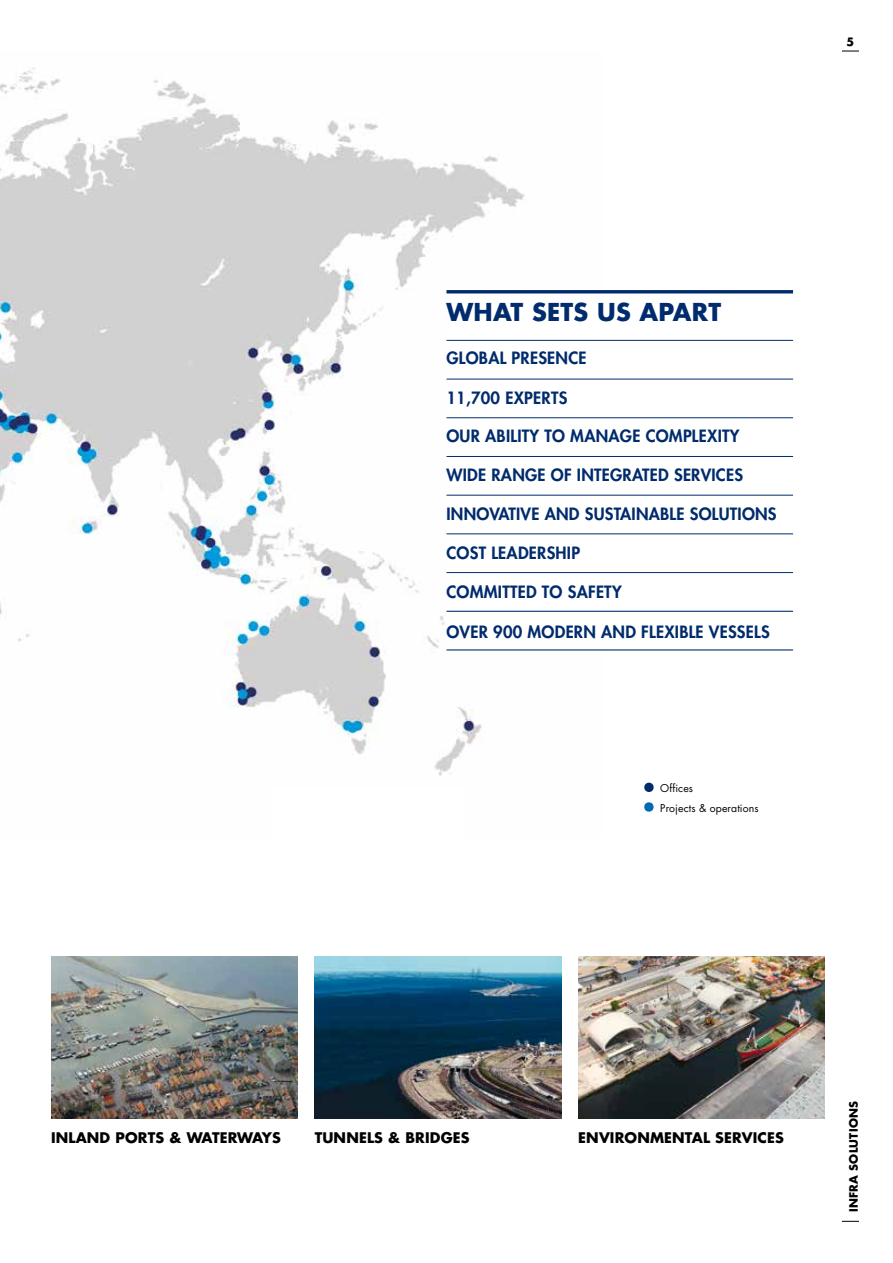
<style>
.page{position:relative;width:893px;height:1263px;background:#fff}
.page>*{position:absolute;margin:0;border:0;box-sizing:border-box;transform-origin:0 0}
.t1{font:700 24px "Futura Std";letter-spacing:.01em;color:#002b6c}
.t2{font:800 16.5px "Futura Std";letter-spacing:.015em;color:#002b6c}
.t3{font:700 14.25px "Futura Std";letter-spacing:.01em;color:#000}
.t4{font:700 11.25px "Futura Std";letter-spacing:.02em;color:#000}
.t5{font:10.5px/19.5px "Futura Std";letter-spacing:.01em;color:#000}
</style>
<div class="page">
<img style="left:0;top:67px;width:603px;height:709px">
<svg style="left:842px;top:51px;width:17px;height:1px"></svg>
<svg style="left:842px;top:1221px;width:17px;height:1px"></svg>
<div style="left:446px;top:301px;width:347px;height:351px;background:#fff"></div>
<hr style="left:446px;top:290px;width:347px;height:3px;background:#002b6c">
<hr style="left:446px;top:495px;width:347px;height:1px;background:#002b6c">
<hr style="left:446px;top:456px;width:347px;height:1px;background:#002b6c">
<hr style="left:446px;top:417px;width:347px;height:1px;background:#002b6c">
<hr style="left:446px;top:379px;width:347px;height:1px;background:#002b6c">
<hr style="left:446px;top:340px;width:347px;height:1px;background:#002b6c">
<hr style="left:446px;top:572px;width:347px;height:1px;background:#002b6c">
<hr style="left:446px;top:533px;width:347px;height:1px;background:#002b6c">
<hr style="left:446px;top:611px;width:347px;height:1px;background:#002b6c">
<hr style="left:446px;top:649px;width:347px;height:1px;background:#002b6c">
<svg style="left:644px;top:782px;width:10px;height:10px"></svg>
<svg style="left:644px;top:802px;width:10px;height:10px"></svg>
<img style="left:315px;top:957px;width:246px;height:161px">
<img style="left:578px;top:957px;width:247px;height:161px">
<img style="left:51px;top:957px;width:247px;height:161px">
<p class="t4" style="left:847px;top:34px;width:9px">5</p>
<h1 class="t1" style="left:446px;top:296px;width:276px">WHAT SETS US APART</h1>
<p class="t2" style="left:446px;top:347px;width:142px">GLOBAL PRESENCE</p>
<p class="t2" style="left:446px;top:387px;width:122px">11,700 EXPERTS</p>
<p class="t2" style="left:446px;top:425px;width:294px">OUR ABILITY TO MANAGE COMPLEXITY</p>
<p class="t2" style="left:446px;top:464px;width:298px">WIDE RANGE OF INTEGRATED SERVICES</p>
<p class="t2" style="left:446px;top:503px;width:332px">INNOVATIVE AND SUSTAINABLE SOLUTIONS</p>
<p class="t2" style="left:446px;top:542px;width:135px">COST LEADERSHIP</p>
<p class="t2" style="left:446px;top:581px;width:177px">COMMITTED TO SAFETY</p>
<p class="t2" style="left:446px;top:621px;width:325px">OVER 900 MODERN AND FLEXIBLE VESSELS</p>
<p class="t5" style="left:660px;top:779px;width:100px">Offices<br>Projects &amp; operations</p>
<p class="t3" style="left:51px;top:1128px;width:231px">INLAND PORTS &amp; WATERWAYS</p>
<p class="t3" style="left:315px;top:1128px;width:156px">TUNNELS &amp; BRIDGES</p>
<p class="t3" style="left:578px;top:1128px;width:207px">ENVIRONMENTAL SERVICES</p>
<p class="t4" style="left:846px;top:1212px;width:112px;rotate:-90deg">INFRA SOLUTIONS</p>
</div>
